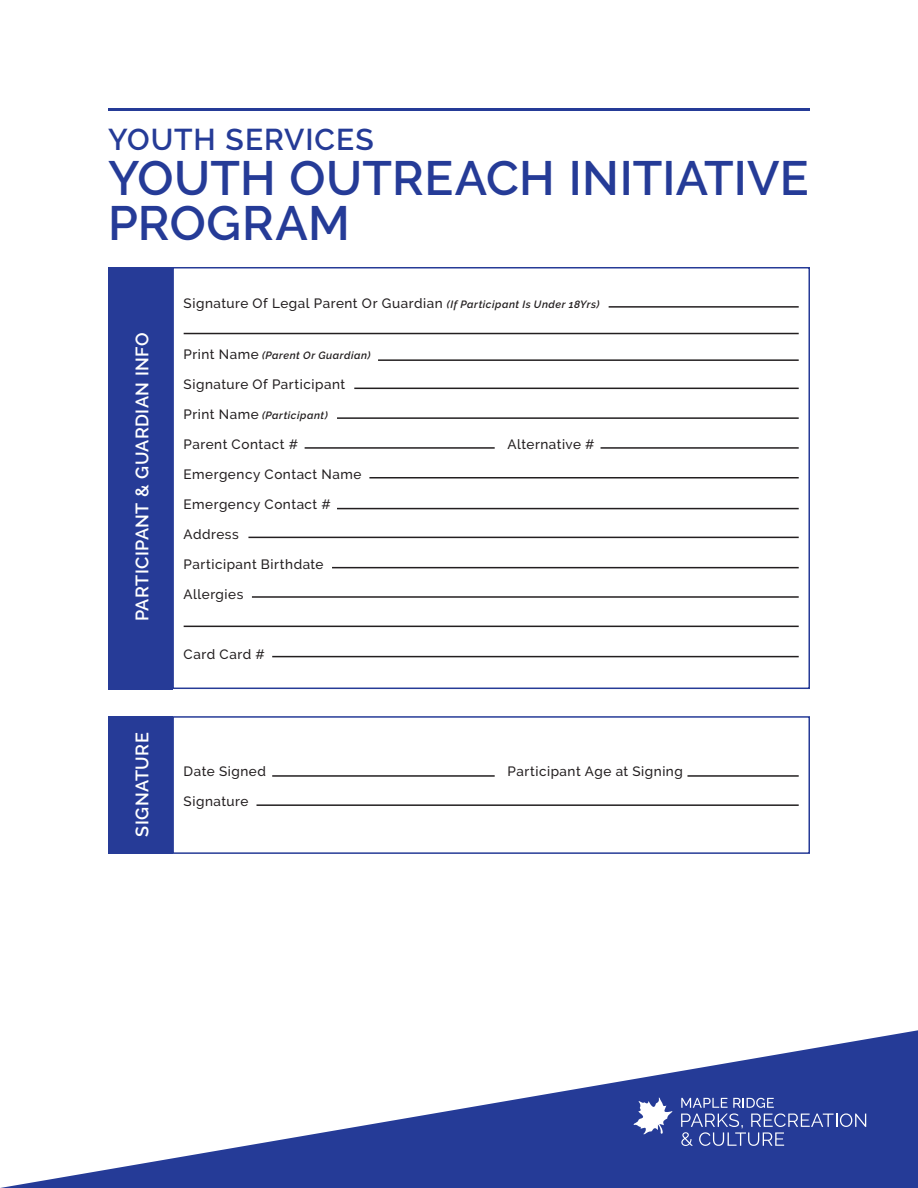
<style>
.page{position:relative;width:918px;height:1188px;background:#fff}
.page>*{position:absolute;margin:0;border:0;box-sizing:border-box;transform-origin:0 0}
.t1{font:600 48px/45px "Raleway";letter-spacing:.005em;color:#253b97}
.t2{font:600 30px "Raleway";letter-spacing:.03em;color:#253b97}
.t3{font:600 18px "Raleway";letter-spacing:.025em;color:#fff}
.t4{font:500 13.5px "Raleway";letter-spacing:.04em;color:#231f20}
.t5{font:italic 600 10.5px "Raleway";letter-spacing:.05em;color:#231f20}
.s1{font-weight:600;font-style:italic;font-size:10.5px}
.s2{font-weight:500;font-style:normal;font-size:13.5px}
</style>
<div class="page">
<div style="left:108px;top:267px;width:64px;height:422px;background:#263b97"></div>
<div style="left:108px;top:716px;width:64px;height:138px;background:#263b97"></div>
<div style="left:172px;top:267px;width:638px;height:422px;border:2px solid #263b97"></div>
<div style="left:172px;top:716px;width:638px;height:138px;border:2px solid #263b97"></div>
<hr style="left:609px;top:306px;width:190px;height:2px;background:#231f20">
<hr style="left:184px;top:333px;width:615px;height:1px;background:#231f20">
<hr style="left:378px;top:359px;width:421px;height:2px;background:#231f20">
<hr style="left:354px;top:388px;width:445px;height:1px;background:#231f20">
<hr style="left:369px;top:477px;width:430px;height:2px;background:#231f20">
<hr style="left:337px;top:508px;width:462px;height:1px;background:#231f20">
<hr style="left:248px;top:537px;width:551px;height:1px;background:#231f20">
<hr style="left:332px;top:567px;width:467px;height:1px;background:#231f20">
<hr style="left:252px;top:596px;width:547px;height:2px;background:#231f20">
<hr style="left:184px;top:626px;width:615px;height:1px;background:#231f20">
<hr style="left:272px;top:656px;width:527px;height:1px;background:#231f20">
<hr style="left:256px;top:804px;width:543px;height:2px;background:#231f20">
<hr style="left:272px;top:775px;width:223px;height:2px;background:#231f20">
<hr style="left:687px;top:775px;width:112px;height:2px;background:#231f20">
<hr style="left:337px;top:417px;width:462px;height:2px;background:#231f20">
<hr style="left:305px;top:447px;width:190px;height:2px;background:#231f20">
<hr style="left:601px;top:447px;width:198px;height:2px;background:#231f20">
<hr style="left:108px;top:108px;width:702px;height:3px;background:#253b97">
<svg style="left:0;top:1030px;width:918px;height:158px"></svg>
<svg style="left:681px;top:1098px;width:185px;height:48px;background:#4255a5"></svg>
<svg style="left:634px;top:1098px;width:38px;height:36px"></svg>
<p class="t2" style="left:108px;top:122px;width:267px">YOUTH SERVICES</p>
<p class="t1" style="left:108px;top:155px;width:702px">YOUTH OUTREACH INITIATIVE<br>PROGRAM</p>
<p class="t3" style="left:132px;top:621px;width:290px;rotate:-90deg">PARTICIPANT &amp; GUARDIAN INFO</p>
<p class="t3" style="left:132px;top:837px;width:106px;rotate:-90deg">SIGNATURE</p>
<p class="t4" style="left:184px;top:295px;width:417px">Signature Of Legal Parent Or Guardian <span class="s1">(If Participant Is Under 18Yrs)</span></p>
<p class="t5" style="left:184px;top:349px;width:188px"><span class="s2">Print Name</span> (Parent Or Guardian)</p>
<p class="t4" style="left:184px;top:376px;width:163px">Signature Of Participant</p>
<p class="t5" style="left:184px;top:409px;width:146px"><span class="s2">Print Name</span> (Participant)</p>
<p class="t4" style="left:184px;top:436px;width:116px">Parent Contact #</p>
<p class="t4" style="left:508px;top:436px;width:88px">Alternative #</p>
<p class="t4" style="left:184px;top:466px;width:179px">Emergency Contact Name</p>
<p class="t4" style="left:184px;top:496px;width:149px">Emergency Contact #</p>
<p class="t4" style="left:184px;top:526px;width:57px">Address</p>
<p class="t4" style="left:184px;top:556px;width:141px">Participant Birthdate</p>
<p class="t4" style="left:184px;top:586px;width:61px">Allergies</p>
<p class="t4" style="left:184px;top:646px;width:83px">Card Card #</p>
<p class="t4" style="left:184px;top:763px;width:84px">Date Signed</p>
<p class="t4" style="left:508px;top:763px;width:177px">Participant Age at Signing</p>
<p class="t4" style="left:184px;top:793px;width:66px">Signature</p>
</div>
